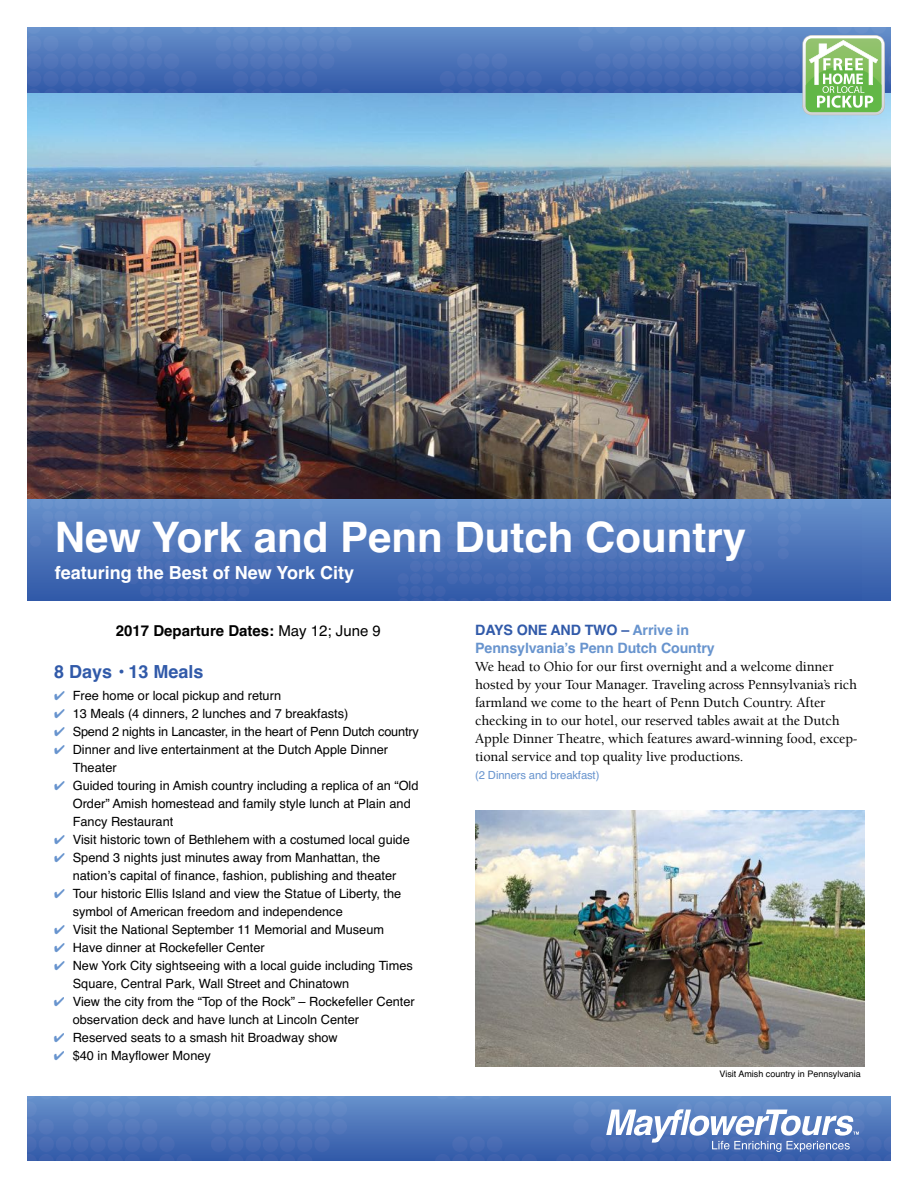
<style>
.page{position:relative;width:918px;height:1188px;background:#fff}
.page>*{position:absolute;margin:0;border:0;box-sizing:border-box;transform-origin:0 0}
.t1{font:700 42px "Helvetica";color:#fff}
.t2{font:700 18px "Helvetica";color:#fff}
.t3{font:700 18px "Helvetica";color:#315aa9}
.t4{font:700 15px "Helvetica";color:#000}
.t5{font:500 14.25px/18px "Berkeley";letter-spacing:-.01em;color:#000}
.t6{font:700 14.25px/18px "Helvetica";letter-spacing:-.01em;color:#6894ce}
.t7{font:12.75px/18px "Helvetica";color:#000}
.t8{font:11.25px "Helvetica";letter-spacing:-.01em;color:#6894ce}
.t9{font:9px "Helvetica";color:#000}
.s1{font-weight:400}
.s2{color:#6894ce}
.s3{color:#315aa9}
</style>
<div class="page">
<img style="left:27px;top:93px;width:864px;height:406px">
<img style="left:27px;top:27px;width:864px;height:66px">
<img style="left:27px;top:1096px;width:864px;height:65px">
<svg style="left:802px;top:34px;width:84px;height:82px"></svg>
<svg style="left:606px;top:1109px;width:253px;height:43px"></svg>
<div style="left:27px;top:499px;width:864px;height:102px;background:linear-gradient(to bottom,#6892cc,#335aa9)"></div>
<img style="left:31px;top:499px;width:830px;height:102px">
<img style="left:475px;top:810px;width:389px;height:256px">
<h1 class="t1" style="left:55px;top:508px;width:693px">New York and Penn Dutch Country</h1>
<h2 class="t2" style="left:55px;top:560px;width:301px">featuring the Best of New York City</h2>
<p class="t4" style="left:116px;top:620px;width:267px">2017 Departure Dates: <span class="s1">May 12; June 9</span></p>
<h2 class="t3" style="left:54px;top:659px;width:151px">8 Days • 13 Meals</h2>
<p class="t7" style="left:54px;top:687px;width:229px"><span class="s2">✔</span> Free home or local pickup and return</p>
<p class="t7" style="left:54px;top:705px;width:296px"><span class="s2">✔</span> 13 Meals (4 dinners, 2 lunches and 7 breakfasts)</p>
<p class="t7" style="left:54px;top:723px;width:366px"><span class="s2">✔</span> Spend 2 nights in Lancaster, in the heart of Penn Dutch country</p>
<p class="t7" style="left:73px;top:741px;width:317px;text-indent:-19px"><span class="s2">✔</span> Dinner and live entertainment at the Dutch Apple Dinner<br>Theater</p>
<p class="t7" style="left:73px;top:777px;width:347px;text-indent:-19px"><span class="s2">✔</span> Guided touring in Amish country including a replica of an “Old<br>Order” Amish homestead and family style lunch at Plain and<br>Fancy Restaurant</p>
<p class="t7" style="left:54px;top:831px;width:357px"><span class="s2">✔</span> Visit historic town of Bethlehem with a costumed local guide</p>
<p class="t7" style="left:73px;top:849px;width:325px;text-indent:-19px"><span class="s2">✔</span> Spend 3 nights just minutes away from Manhattan, the nation’s capital of finance, fashion, publishing and theater</p>
<p class="t7" style="left:73px;top:885px;width:330px;text-indent:-19px"><span class="s2">✔</span> Tour historic Ellis Island and view the Statue of Liberty, the symbol of American freedom and independence</p>
<p class="t7" style="left:54px;top:921px;width:332px"><span class="s2">✔</span> Visit the National September 11 Memorial and Museum</p>
<p class="t7" style="left:54px;top:939px;width:212px"><span class="s2">✔</span> Have dinner at Rockefeller Center</p>
<p class="t7" style="left:73px;top:957px;width:342px;text-indent:-19px"><span class="s2">✔</span> New York City sightseeing with a local guide including Times<br>Square, Central Park, Wall Street and Chinatown</p>
<p class="t7" style="left:73px;top:993px;width:344px;text-indent:-19px"><span class="s2">✔</span> View the city from the “Top of the Rock” – Rockefeller Center observation deck and have lunch at Lincoln Center</p>
<p class="t7" style="left:54px;top:1029px;width:285px"><span class="s2">✔</span> Reserved seats to a smash hit Broadway show</p>
<p class="t7" style="left:54px;top:1047px;width:158px"><span class="s2">✔</span> $40 in Mayflower Money</p>
<p class="t6" style="left:475px;top:622px;width:241px"><span class="s3">DAYS ONE AND TWO –</span> Arrive in<br>Pennsylvania’s Penn Dutch Country</p>
<p class="t5" style="left:475px;top:658px;width:384px">We head to Ohio for our first overnight and a welcome dinner hosted by your Tour Manager. Traveling across Pennsylvania’s rich farmland we come to the heart of Penn Dutch Country. After checking in to our hotel, our reserved tables await at the Dutch Apple Dinner Theatre, which features award-winning food, excep&shy;tional service and top quality live productions.</p>
<p class="t8" style="left:475px;top:767px;width:126px">(2 Dinners and breakfast)</p>
<p class="t9" style="left:720px;top:1068px;width:143px">Visit Amish country in Pennsylvania</p>
</div>
